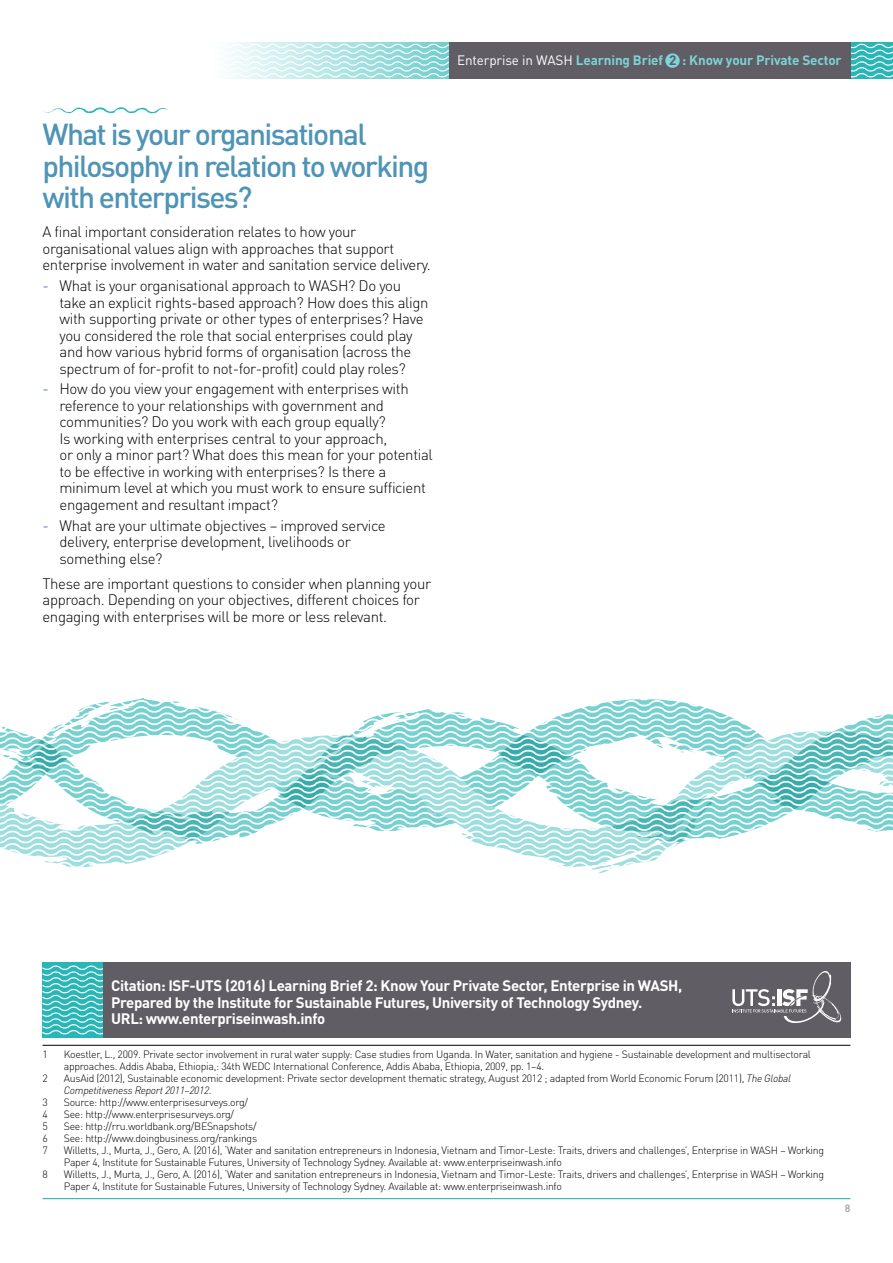
<style>
.page{position:relative;width:893px;height:1263px;background:#fff}
.page>*{position:absolute;margin:0;border:0;box-sizing:border-box;transform-origin:0 0}
.t1{font:500 30px/31.5px "DINOT";letter-spacing:-.055em;color:#4f94b6}
.t2{font:300 15px/16.5px "DINOT";letter-spacing:-.025em;color:#000}
.t3{font:700 15px/16.5px "DINOT";letter-spacing:-.025em;color:#fff}
.t4{font:700 13.5px "DINOT";letter-spacing:-.01em;color:#7ed3d4}
.t5{font:300 10.5px/12px "DINOT";letter-spacing:-.025em;color:#000}
.t6{font:500 10.5px "DINOT";color:#9c9d9d}
.s1{font-weight:400;color:#4f94b6}
.s2{font-weight:400;color:#fff}
.s3{color:#605d65}
.s4{font-style:italic}
</style>
<div class="page">
<hr style="left:43px;top:1198px;width:807px;height:1px;background:#28b6b7">
<svg style="left:227px;top:42px;width:666px;height:37px;background:#addede"></svg>
<div style="left:449px;top:43px;width:401px;height:36px;background:#605d65"></div>
<div style="left:665px;top:53px;width:15px;height:15px;background:#7ed3d4;border-radius:50%"></div>
<svg style="left:43px;top:107px;width:125px;height:7px"></svg>
<hr style="left:43px;top:1045px;width:807px;height:1px;background:#000">
<div style="left:103px;top:962px;width:747px;height:76px;background:#605d65"></div>
<svg style="left:42px;top:964px;width:799px;height:72px"></svg>
<hr style="left:777px;top:989px;width:4px;height:17px;background:#fff">
<svg style="left:0;top:698px;width:893px;height:176px"></svg>
<h1 class="t1" style="left:43px;top:118px;width:388px">What is your organisational philosophy in relation to working with enterprises?</h1>
<h2 class="t2" style="left:43px;top:223px;width:390px">A final important consideration relates to how your organisational values align with approaches that support enterprise involvement in water and sanitation service delivery.</h2>
<p class="t2" style="left:60px;top:277px;width:371px;text-indent:-17px"><span class="s1">-</span> What is your organisational approach to WASH? Do you take an explicit rights-based approach? How does this align with supporting private or other types of enterprises? Have you considered the role that social enterprises could play and how various hybrid forms of organisation (across the spectrum of for-profit to not-for-profit) could play roles?</p>
<p class="t2" style="left:60px;top:380px;width:375px;text-indent:-17px"><span class="s1">-</span> How do you view your engagement with enterprises with reference to your relationships with government and communities? Do you work with each group equally?<br>Is working with enterprises central to your approach,<br>or only a minor part? What does this mean for your potential to be effective in working with enterprises? Is there a minimum level at which you must work to ensure sufficient engagement and resultant impact?</p>
<h2 class="t2" style="left:60px;top:517px;width:328px;text-indent:-17px"><span class="s1">-</span> What are your ultimate objectives – improved service delivery, enterprise development, livelihoods or something else?</h2>
<h2 class="t2" style="left:43px;top:575px;width:390px">These are important questions to consider when planning your approach. Depending on your objectives, different choices for engaging with enterprises will be more or less relevant.</h2>
<p class="t4" style="left:457px;top:52px;width:386px"><span class="s2">Enterprise in WASH</span> Learning Brief <span class="s3">2</span> : Know your Private Sector</p>
<h2 class="t3" style="left:111px;top:977px;width:573px">Citation: ISF-UTS (2016) Learning Brief 2: Know Your Private Sector, Enterprise in WASH,<br>Prepared by the Institute for Sustainable Futures, University of Technology Sydney.<br>URL: www.enterpriseinwash.info</h2>
<p class="t5" style="left:43px;top:1048px;width:7px">1</p>
<p class="t5" style="left:64px;top:1048px;width:749px">Koestler, L., 2009. Private sector involvement in rural water supply: Case studies from Uganda. In Water, sanitation and hygiene - Sustainable development and multisectoral approaches. Addis Ababa, Ethiopia,: 34th WEDC International Conference, Addis Ababa, Ethiopia, 2009, pp. 1–4.</p>
<p class="t5" style="left:43px;top:1072px;width:7px">2</p>
<p class="t5" style="left:64px;top:1072px;width:729px">AusAid (2012), Sustainable economic development: Private sector development thematic strategy, August 2012 ; adapted from World Economic Forum (2011), <span class="s4">The Global<br>Competitiveness Report 2011–2012</span>.</p>
<p class="t5" style="left:43px;top:1096px;width:7px">3</p>
<p class="t5" style="left:64px;top:1096px;width:186px">Source: http://www.enterprisesurveys.org/</p>
<p class="t5" style="left:43px;top:1108px;width:7px">4</p>
<p class="t5" style="left:64px;top:1108px;width:172px">See: http://www.enterprisesurveys.org/</p>
<p class="t5" style="left:43px;top:1120px;width:7px">5</p>
<p class="t5" style="left:64px;top:1120px;width:194px">See: http://rru.worldbank.org/BESnapshots/</p>
<p class="t5" style="left:43px;top:1132px;width:7px">6</p>
<p class="t5" style="left:64px;top:1132px;width:195px">See: http://www.doingbusiness.org/rankings</p>
<p class="t5" style="left:43px;top:1144px;width:7px">7</p>
<p class="t5" style="left:64px;top:1144px;width:762px">Willetts, J., Murta, J., Gero, A. (2016), ‘Water and sanitation entrepreneurs in Indonesia, Vietnam and Timor-Leste: Traits, drivers and challenges’, Enterprise in WASH – Working<br>Paper 4, Institute for Sustainable Futures, University of Technology Sydney. Available at: www.enterpriseinwash.info</p>
<p class="t5" style="left:43px;top:1168px;width:7px">8</p>
<p class="t5" style="left:64px;top:1168px;width:762px">Willetts, J., Murta, J., Gero, A. (2016), ‘Water and sanitation entrepreneurs in Indonesia, Vietnam and Timor-Leste: Traits, drivers and challenges’, Enterprise in WASH – Working<br>Paper 4, Institute for Sustainable Futures, University of Technology Sydney. Available at: www.enterpriseinwash.info</p>
<p class="t6" style="left:845px;top:1202px;width:7px">8</p>
</div>
